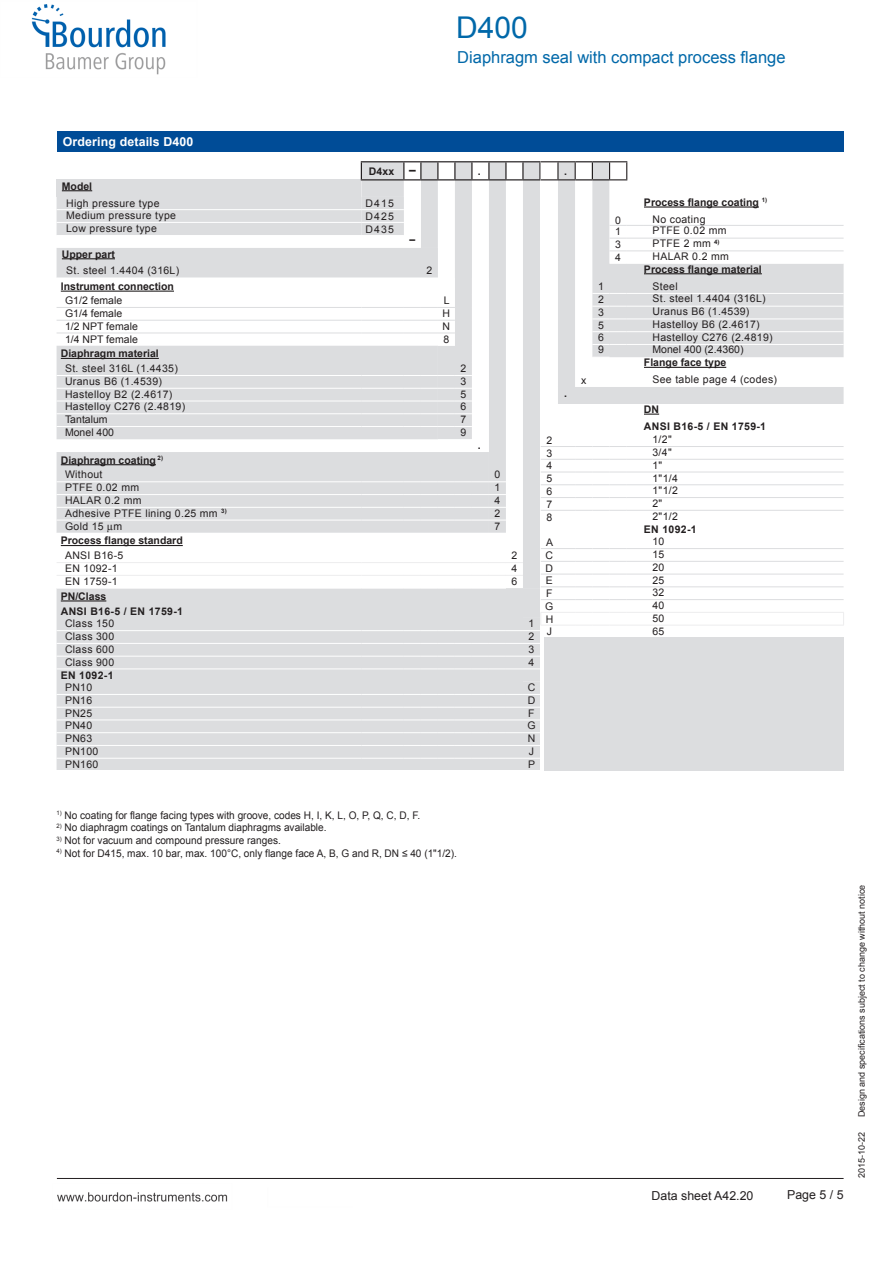
<style>
.page{position:relative;width:893px;height:1263px;background:#fff}
.page>*{position:absolute;margin:0;border:0;box-sizing:border-box;transform-origin:0 0}
.t1{font:30px "Arial";color:#0068a9}
.t2{font:16.5px "Arial";color:#0068a9}
.t3{font:12.3px "Arial";color:#231f20}
.t4{font:700 12.3px "Arial";letter-spacing:.01em;color:#fff}
.t5{font:10.5px/17px "Arial";letter-spacing:.03em;color:#231f20}
.t6{font:10.5px "Arial";color:#231f20;scale:.96 1}
.t7{font:700 10.5px/14.7px "Arial";color:#231f20}
.t8{font:10.5px/12.8px "Arial";color:#231f20}
.t9{font:700 10.5px/14.7px "Arial";letter-spacing:.03em;color:#231f20}
.t10{font:9px "Arial";color:#231f20}
.s1{font-weight:700}
.s2{font-size:12px}
.s3{font-weight:400}
</style>
<div class="page">
<img style="left:31px;top:4px;width:813px;height:1198px">
<svg style="left:57px;top:150px;width:787px;height:622px"></svg>
<p class="t1" style="left:456px;top:8px;width:73px">D400</p>
<p class="t2" style="left:457px;top:46px;width:330px">Diaphragm seal with compact process flange</p>
<p class="t4" style="left:63px;top:133px;width:132px">Ordering details D400</p>
<p class="t5" style="left:66px;top:178px;width:95px;text-indent:-4px"><span class="s1">Model<br></span>High pressure type</p>
<p class="t7" style="left:369px;top:164px;width:48px">D4xx <span class="s2">–</span></p>
<p class="t7" style="left:478px;top:164px;width:4px">.</p>
<p class="t5" style="left:366px;top:195px;width:30px">D415</p>
<p class="t5" style="left:66px;top:207px;width:111px">Medium pressure type</p>
<p class="t5" style="left:366px;top:208px;width:30px">D425</p>
<p class="t5" style="left:66px;top:220px;width:92px">Low pressure type</p>
<p class="t5" style="left:366px;top:221px;width:30px">D435</p>
<p class="t5" style="left:66px;top:246px;width:115px;line-height:16.2px;text-indent:-4px"><span class="s1">Upper part<br></span>St. steel 1.4404 (316L)</p>
<p class="t7" style="left:65px;top:280px;width:110px;line-height:14px;text-indent:-4px">Instrument connection<br><span class="s3">G1/2 female</span></p>
<p class="t7" style="left:409px;top:233px;width:7px">–</p>
<p class="t5" style="left:426px;top:262px;width:7px">2</p>
<p class="t5" style="left:444px;top:292px;width:7px">L</p>
<p class="t8" style="left:65px;top:307px;width:59px">G1/4 female</p>
<p class="t5" style="left:443px;top:305px;width:9px">H</p>
<p class="t8" style="left:65px;top:320px;width:74px">1/2 NPT female</p>
<p class="t5" style="left:443px;top:318px;width:9px">N</p>
<p class="t8" style="left:65px;top:333px;width:74px">1/4 NPT female</p>
<p class="t5" style="left:443px;top:330px;width:7px">8</p>
<p class="t5" style="left:65px;top:346px;width:114px;line-height:14.7px;text-indent:-4px"><span class="s1">Diaphragm material<br></span>St. steel 316L (1.4435)</p>
<p class="t5" style="left:460px;top:360px;width:7px">2</p>
<p class="t5" style="left:65px;top:373px;width:98px">Uranus B6 (1.4539)</p>
<p class="t5" style="left:460px;top:373px;width:7px">3</p>
<p class="t5" style="left:65px;top:386px;width:109px">Hastelloy B2 (2.4617)</p>
<p class="t5" style="left:460px;top:386px;width:7px">5</p>
<p class="t5" style="left:65px;top:398px;width:122px">Hastelloy C276 (2.4819)</p>
<p class="t5" style="left:460px;top:398px;width:7px">6</p>
<p class="t8" style="left:65px;top:413px;width:44px">Tantalum</p>
<p class="t5" style="left:460px;top:411px;width:7px">7</p>
<p class="t8" style="left:65px;top:426px;width:51px">Monel 400</p>
<p class="t5" style="left:460px;top:424px;width:7px">9</p>
<p class="t7" style="left:65px;top:453px;width:99px;text-indent:-4px">Diaphragm coating <sup>2)<br></sup><span class="s3">Without</span></p>
<p class="t7" style="left:478px;top:439px;width:4px">.</p>
<p class="t5" style="left:494px;top:466px;width:7px">0</p>
<p class="t5" style="left:65px;top:479px;width:76px">PTFE 0.02 mm</p>
<p class="t5" style="left:494px;top:479px;width:7px">1</p>
<p class="t5" style="left:65px;top:492px;width:78px">HALAR 0.2 mm</p>
<p class="t5" style="left:494px;top:492px;width:7px">4</p>
<p class="t5" style="left:65px;top:505px;width:163px">Adhesive PTFE lining 0.25 mm <sup>3)</sup></p>
<p class="t5" style="left:494px;top:505px;width:7px">2</p>
<p class="t5" style="left:65px;top:518px;width:59px">Gold 15 m</p>
<p class="t5" style="left:494px;top:518px;width:7px">7</p>
<p class="t7" style="left:65px;top:534px;width:119px;text-indent:-4px">Process flange standard<br><span class="s3">ANSI B16-5</span></p>
<p class="t5" style="left:511px;top:547px;width:7px">2</p>
<p class="t5" style="left:65px;top:560px;width:54px">EN 1092-1</p>
<p class="t5" style="left:511px;top:560px;width:7px">4</p>
<p class="t5" style="left:65px;top:573px;width:54px">EN 1759-1</p>
<p class="t5" style="left:511px;top:573px;width:7px">6</p>
<p class="t9" style="left:61px;top:589px;width:124px">PN/Class<br>ANSI B16-5 / EN 1759-1</p>
<p class="t5" style="left:65px;top:615px;width:51px">Class 150</p>
<p class="t5" style="left:529px;top:615px;width:7px">1</p>
<p class="t5" style="left:65px;top:628px;width:51px">Class 300</p>
<p class="t5" style="left:529px;top:628px;width:7px">2</p>
<p class="t5" style="left:65px;top:641px;width:51px">Class 600</p>
<p class="t5" style="left:529px;top:641px;width:7px">3</p>
<p class="t5" style="left:65px;top:653px;width:51px">Class 900</p>
<p class="t5" style="left:529px;top:653px;width:7px">4</p>
<p class="t7" style="left:65px;top:669px;width:50px;line-height:12.5px;text-indent:-4px">EN 1092-1<br><span class="s3">PN10</span></p>
<p class="t5" style="left:528px;top:679px;width:9px">C</p>
<p class="t5" style="left:65px;top:692px;width:29px">PN16</p>
<p class="t5" style="left:528px;top:692px;width:9px">D</p>
<p class="t5" style="left:65px;top:705px;width:29px">PN25</p>
<p class="t5" style="left:528px;top:705px;width:8px">F</p>
<p class="t5" style="left:65px;top:717px;width:29px">PN40</p>
<p class="t5" style="left:527px;top:717px;width:10px">G</p>
<p class="t5" style="left:65px;top:730px;width:29px">PN63</p>
<p class="t5" style="left:528px;top:730px;width:9px">N</p>
<p class="t5" style="left:65px;top:743px;width:35px">PN100</p>
<p class="t5" style="left:529px;top:743px;width:7px">J</p>
<p class="t5" style="left:65px;top:756px;width:35px">PN160</p>
<p class="t5" style="left:528px;top:756px;width:9px">P</p>
<p class="t7" style="left:564px;top:164px;width:4px">.</p>
<p class="t7" style="left:564px;top:386px;width:4px">.</p>
<p class="t7" style="left:644px;top:195px;width:125px">Process flange coating <sup>1)</sup></p>
<p class="t5" style="left:615px;top:212px;width:7px">0</p>
<p class="t5" style="left:652px;top:211px;width:55px">No coating</p>
<p class="t5" style="left:615px;top:223px;width:7px">1</p>
<p class="t5" style="left:652px;top:222px;width:76px">PTFE 0.02 mm</p>
<p class="t5" style="left:615px;top:236px;width:7px">3</p>
<p class="t5" style="left:652px;top:235px;width:69px">PTFE 2 mm <sup>4)</sup></p>
<p class="t5" style="left:615px;top:249px;width:7px">4</p>
<p class="t7" style="left:644px;top:250px;width:119px;line-height:12.8px;text-indent:9px"><span class="s3">HALAR 0.2 mm<br></span>Process flange material</p>
<p class="t5" style="left:598px;top:278px;width:7px">1</p>
<p class="t5" style="left:652px;top:278px;width:27px">Steel</p>
<p class="t5" style="left:598px;top:291px;width:7px">2</p>
<p class="t5" style="left:652px;top:290px;width:115px">St. steel 1.4404 (316L)</p>
<p class="t5" style="left:598px;top:304px;width:7px">3</p>
<p class="t5" style="left:652px;top:303px;width:98px">Uranus B6 (1.4539)</p>
<p class="t5" style="left:598px;top:317px;width:7px">5</p>
<p class="t5" style="left:652px;top:316px;width:109px">Hastelloy B6 (2.4617)</p>
<p class="t5" style="left:598px;top:329px;width:7px">6</p>
<p class="t5" style="left:652px;top:329px;width:122px">Hastelloy C276 (2.4819)</p>
<p class="t5" style="left:598px;top:341px;width:7px">9</p>
<p class="t8" style="left:644px;top:343px;width:101px;text-indent:9px">Monel 400 (2.4360)<br><span class="s1">Flange face type</span></p>
<p class="t5" style="left:581px;top:372px;width:7px">x</p>
<p class="t5" style="left:652px;top:371px;width:126px">See table page 4 (codes)</p>
<p class="t9" style="left:644px;top:401px;width:124px;line-height:17px">DN<br>ANSI B16-5 / EN 1759-1</p>
<p class="t5" style="left:546px;top:432px;width:7px">2</p>
<p class="t5" style="left:652px;top:431px;width:21px">1/2"</p>
<p class="t5" style="left:546px;top:445px;width:7px">3</p>
<p class="t5" style="left:652px;top:444px;width:21px">3/4"</p>
<p class="t5" style="left:546px;top:457px;width:7px">4</p>
<p class="t5" style="left:652px;top:457px;width:11px">1"</p>
<p class="t5" style="left:546px;top:470px;width:7px">5</p>
<p class="t5" style="left:652px;top:469px;width:27px">1"1/4</p>
<p class="t5" style="left:546px;top:483px;width:7px">6</p>
<p class="t5" style="left:652px;top:482px;width:27px">1"1/2</p>
<p class="t5" style="left:546px;top:496px;width:7px">7</p>
<p class="t5" style="left:652px;top:495px;width:11px">2"</p>
<p class="t5" style="left:546px;top:509px;width:7px">8</p>
<p class="t7" style="left:644px;top:510px;width:54px;line-height:12.6px;text-indent:9px"><span class="s3">2"1/2<br></span>EN 1092-1</p>
<p class="t5" style="left:546px;top:534px;width:9px">A</p>
<p class="t5" style="left:652px;top:533px;width:13px">10</p>
<p class="t5" style="left:546px;top:547px;width:9px">C</p>
<p class="t5" style="left:652px;top:546px;width:13px">15</p>
<p class="t5" style="left:546px;top:559px;width:9px">D</p>
<p class="t5" style="left:652px;top:559px;width:13px">20</p>
<p class="t5" style="left:546px;top:572px;width:9px">E</p>
<p class="t5" style="left:652px;top:571px;width:13px">25</p>
<p class="t5" style="left:546px;top:585px;width:8px">F</p>
<p class="t5" style="left:652px;top:584px;width:13px">32</p>
<p class="t5" style="left:545px;top:598px;width:10px">G</p>
<p class="t5" style="left:652px;top:597px;width:13px">40</p>
<p class="t5" style="left:546px;top:610px;width:9px">H</p>
<p class="t5" style="left:652px;top:610px;width:13px">50</p>
<p class="t5" style="left:547px;top:623px;width:7px">J</p>
<p class="t5" style="left:652px;top:623px;width:13px">65</p>
<p class="t6" style="left:57px;top:808px;width:380px"><sup>1)</sup> No coating for flange facing types with groove, codes H, I, K, L, O, P, Q, C, D, F.</p>
<p class="t6" style="left:57px;top:821px;width:283px"><sup>2)</sup> No diaphragm coatings on Tantalum diaphragms available.</p>
<p class="t6" style="left:57px;top:833px;width:235px"><sup>3)</sup> Not for vacuum and compound pressure ranges.</p>
<p class="t6" style="left:57px;top:846px;width:419px"><sup>4)</sup> Not for D415, max. 10 bar, max. 100°C, only flange face A, B, G and R, DN ≤ 40 (1"1/2).</p>
<p class="t3" style="left:652px;top:1187px;width:103px">Data sheet A42.20</p>
<p class="t3" style="left:787px;top:1187px;width:58px">Page 5 / 5</p>
<p class="t10" style="left:856px;top:1117px;width:234px;rotate:-90deg">Design and specifications subject to change without notice</p>
<p class="t10" style="left:856px;top:1178px;width:48px;rotate:-90deg">2015-10-22</p>
</div>
